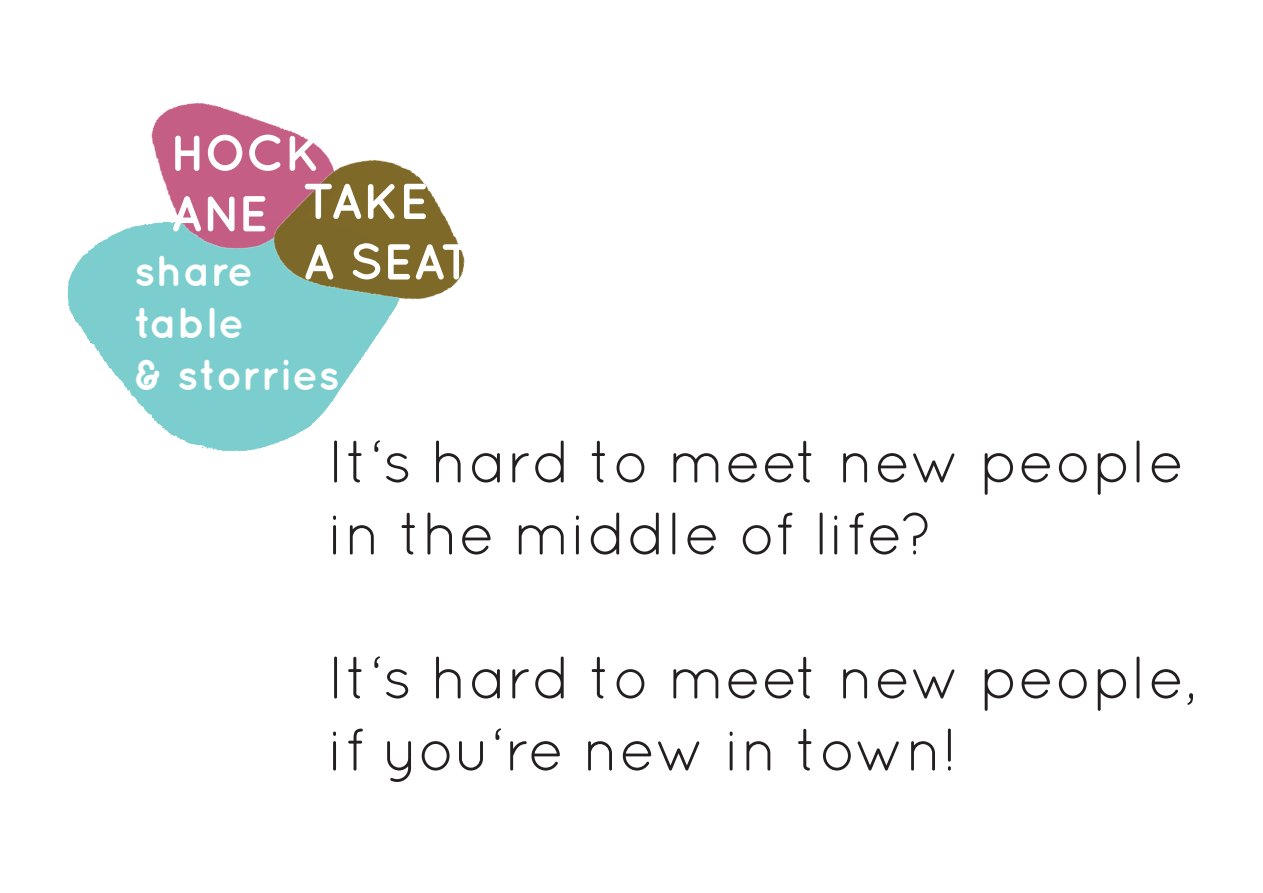
<style>
.page{position:relative;width:1263px;height:893px;background:#fff}
.page>*{position:absolute;margin:0;border:0;box-sizing:border-box;transform-origin:0 0}
.t1{font:60px/72px "Quicksand";color:#231f20}
.t2{font:700 50.4px/48.2px "Quicksand";color:#fff}
.t3{font:700 43.2px/51.9px "Quicksand";color:#fff}
</style>
<div class="page">
<img style="left:67px;top:246px;width:318px;height:206px">
<img style="left:95px;top:102px;width:267px;height:235px">
<img style="left:255px;top:102px;width:210px;height:222px">
<p class="t2" style="left:170px;top:128px;width:260px">HOCK<br>ANE TAKE</p>
<p class="t2" style="left:302px;top:236px;width:172px">A SEAT</p>
<p class="t3" style="left:134px;top:244px;width:207px">share table<br>&amp; storries</p>
<p class="t1" style="left:327px;top:425px;width:859px">It‘s hard to meet new people in the middle of life?</p>
<p class="t1" style="left:327px;top:641px;width:872px">It‘s hard to meet new people, if you‘re new in town!</p>
</div>
